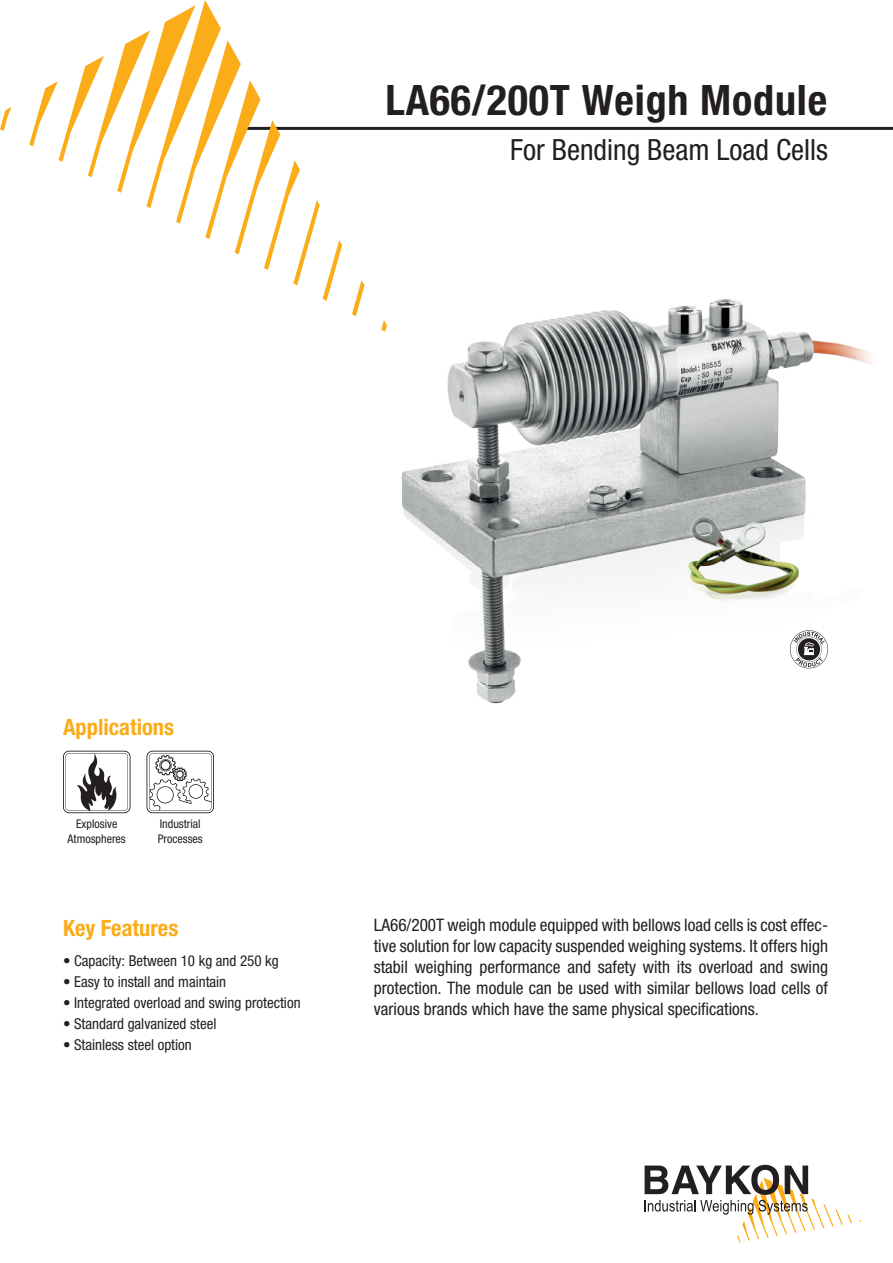
<style>
.page{position:relative;width:893px;height:1263px;background:#fff}
.page>*{position:absolute;margin:0;border:0;box-sizing:border-box;transform-origin:0 0}
.t1{font:700 condensed 42px "Helvetica Neue LT Pro";letter-spacing:.02em;color:#231f20}
.t2{font:condensed 29.25px "Helvetica Neue LT Pro";color:#231f20}
.t3{font:700 condensed 22.5px "Helvetica Neue LT Pro";color:#faad19}
.t4{font:condensed 17.25px/21px "Helvetica Neue LT Pro";color:#231f20;text-align:justify}
.t5{font:condensed 15px "Helvetica Neue LT Pro";color:#231f20}
.t6{font:condensed 12px/14.4px "Helvetica Neue LT Pro";color:#231f20}
</style>
<div class="page">
<svg style="left:645px;top:1165px;width:207px;height:77px"></svg>
<hr style="left:241px;top:127px;width:652px;height:3px;background:#231f20">
<svg style="left:352px;top:280px;width:12px;height:36px"></svg>
<svg style="left:381px;top:320px;width:6px;height:12px"></svg>
<svg style="left:0;top:107px;width:12px;height:24px"></svg>
<svg style="left:29px;top:0;width:313px;height:301px"></svg>
<img style="left:402px;top:299px;width:470px;height:404px">
<img style="left:689px;top:518px;width:109px;height:83px">
<svg style="left:147px;top:751px;width:67px;height:62px"></svg>
<svg style="left:63px;top:751px;width:67px;height:62px"></svg>
<h1 class="t1" style="left:385px;top:74px;width:443px">LA66/200T Weigh Module</h1>
<h2 class="t2" style="left:510px;top:133px;width:319px">For Bending Beam Load Cells</h2>
<h3 class="t3" style="left:63px;top:714px;width:113px">Applications</h3>
<p class="t6" style="left:68px;top:816px;width:60px;text-align:center">Explosive<br>Atmospheres</p>
<p class="t6" style="left:158px;top:816px;width:47px">Industrial<br>Processes</p>
<h3 class="t3" style="left:63px;top:914px;width:117px">Key Features</h3>
<p class="t5" style="left:63px;top:951px;width:217px">• Capacity: Between 10 kg and 250 kg</p>
<p class="t5" style="left:63px;top:972px;width:165px">• Easy to install and maintain</p>
<p class="t5" style="left:63px;top:993px;width:239px">• Integrated overload and swing protection</p>
<p class="t5" style="left:63px;top:1014px;width:155px">• Standard galvanized steel</p>
<p class="t5" style="left:63px;top:1035px;width:130px">• Stainless steel option</p>
<p class="t4" style="left:374px;top:914px;width:456px">LA66/200T weigh module equipped with bellows load cells is cost effec&shy;tive solution for low capacity suspended weighing systems. It offers high stabil weighing performance and safety with its overload and swing protection. The module can be used with similar bellows load cells of various brands which have the same physical specifications.</p>
</div>
